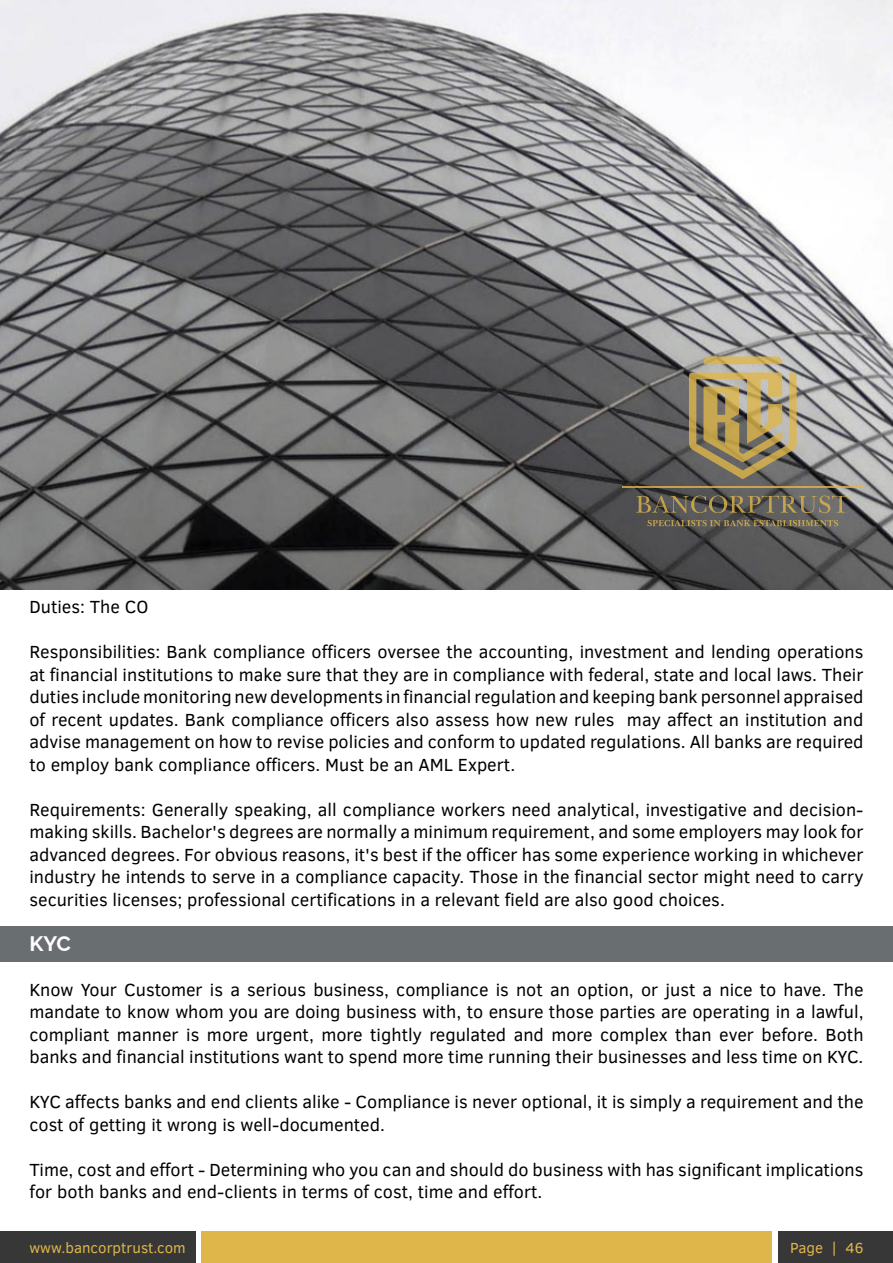
<style>
.page{position:relative;width:893px;height:1263px;background:#fff}
.page>*{position:absolute;margin:0;border:0;box-sizing:border-box;transform-origin:0 0}
.t1{font:700 21px "Raleway";color:#fff}
.t2{font:18px/22.5px "Clear Sans";color:#000;text-align:justify}
.t3{font:15px "Clear Sans";color:#dfb64a}
</style>
<div class="page">
<div style="left:0;top:1231px;width:893px;height:32px;background:#dfb64a"></div>
<svg style="left:195px;top:1231px;width:5px;height:32px"></svg>
<div style="left:0;top:1231px;width:195px;height:32px;background:#373737"></div>
<div style="left:773px;top:1231px;width:104px;height:32px;background:#fefefe"></div>
<div style="left:778px;top:1231px;width:115px;height:32px;background:#373737"></div>
<div style="left:0;top:927px;width:893px;height:35px;background:#696e71"></div>
<img style="left:0;top:0;width:892px;height:590px">
<svg style="left:689px;top:372px;width:108px;height:107px;background:#a18f61"></svg>
<svg style="left:703px;top:356px;width:79px;height:8px"></svg>
<svg style="left:648px;top:520px;width:190px;height:6px"></svg>
<svg style="left:636px;top:495px;width:213px;height:18px;background:#6f6753"></svg>
<hr style="left:622px;top:486px;width:241px;height:2px;background:#dfb64a">
<p class="t2" style="left:29px;top:596px;width:121px">Duties: The CO</p>
<p class="t2" style="left:29px;top:641px;width:836px">Responsibilities: Bank compliance officers oversee the accounting, investment and lending operations at financial institutions to make sure that they are in compliance with federal, state and local laws. Their duties include monitoring new developments in financial regulation and keeping bank personnel appraised of recent updates. Bank compliance officers also assess how new rules may affect an institution and advise management on how to revise policies and conform to updated regulations. All banks are required to employ bank compliance officers. Must be an AML Expert.</p>
<p class="t2" style="left:29px;top:798px;width:836px">Requirements: Generally speaking, all compliance workers need analytical, investigative and decision&shy;making skills. Bachelor's degrees are normally a minimum requirement, and some employers may look for advanced degrees. For obvious reasons, it's best if the officer has some experience working in whichever industry he intends to serve in a compliance capacity. Those in the financial sector might need to carry securities licenses; professional certifications in a relevant field are also good choices.</p>
<p class="t1" style="left:29px;top:926px;width:43px">KYC</p>
<p class="t2" style="left:29px;top:978px;width:836px">Know Your Customer is a serious business, compliance is not an option, or just a nice to have. The mandate to know whom you are doing business with, to ensure those parties are operating in a lawful, compliant manner is more urgent, more tightly regulated and more complex than ever before. Both banks and financial institutions want to spend more time running their businesses and less time on KYC.</p>
<p class="t2" style="left:29px;top:1091px;width:836px">KYC affects banks and end clients alike - Compliance is never optional, it is simply a requirement and the cost of getting it wrong is well-documented.</p>
<p class="t2" style="left:29px;top:1158px;width:836px">Time, cost and effort - Determining who you can and should do business with has significant implications for both banks and end-clients in terms of cost, time and effort.</p>
<p class="t3" style="left:29px;top:1237px;width:158px">www.bancorptrust.com</p>
<p class="t3" style="left:790px;top:1237px;width:75px">Page | 46</p>
</div>
